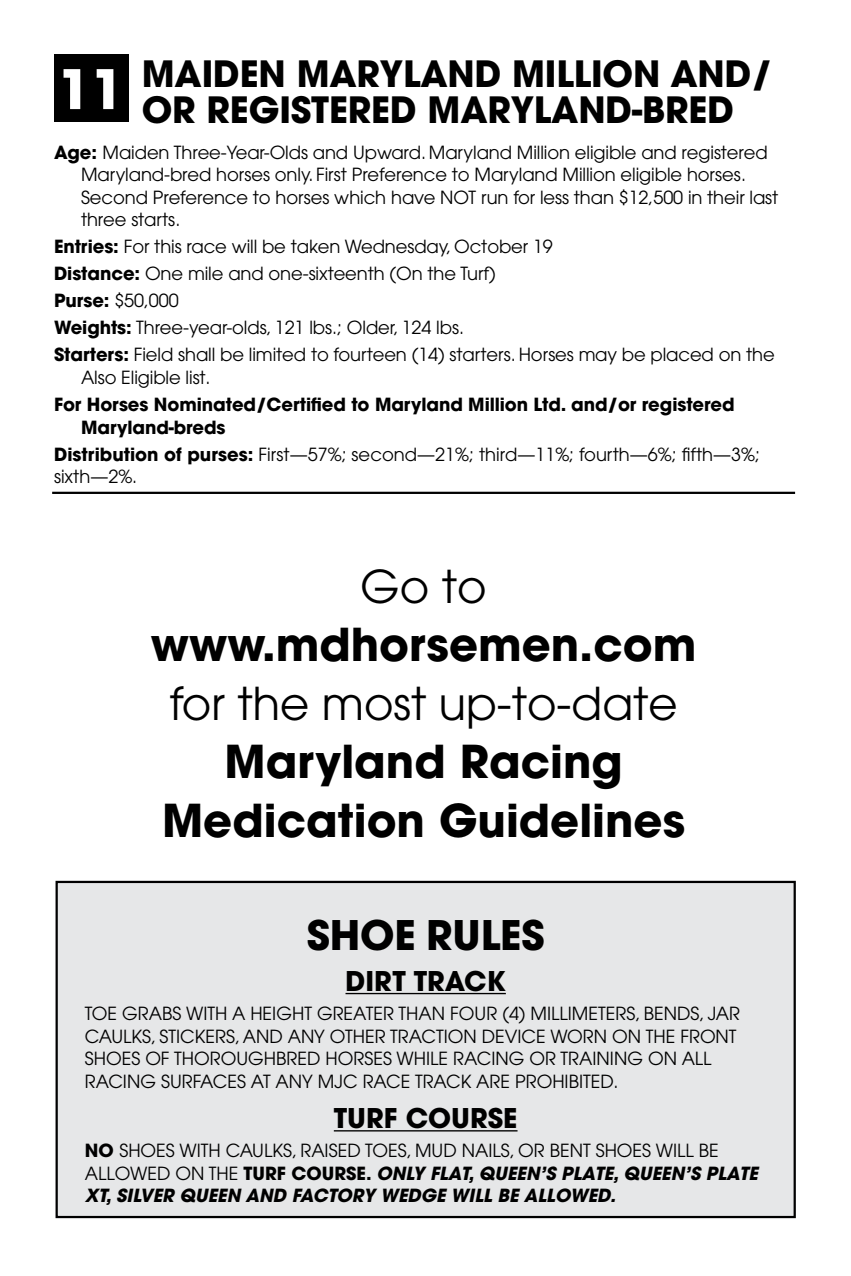
<style>
.page{position:relative;width:851px;height:1276px;background:#fff}
.page>*{position:absolute;margin:0;border:0;box-sizing:border-box;transform-origin:0 0}
.t1{font:700 54px "Avant Garde";color:#fff}
.t2{font:700 45px/58.5px "Avant Garde";color:#000;text-align:center}
.t3{font:45px "Avant Garde";color:#000}
.t4{font:700 40.5px "Avant Garde";letter-spacing:-.005em;color:#000}
.t5{font:700 36px/36px "Avant Garde";letter-spacing:-.005em;color:#000}
.t6{font:700 27px "Avant Garde";color:#000}
.t7{font:18px/22.5px "Avant Garde";letter-spacing:-.005em;color:#000}
.t8{font:italic 700 18px/22.5px "Avant Garde";color:#000}
.t9{font:700 18px/22.5px "Avant Garde";letter-spacing:-.005em;color:#000}
.s1{font-weight:700}
.s2{font-style:normal}
.s3{font-weight:400;font-style:normal}
</style>
<div class="page">
<div style="left:54px;top:54px;width:74px;height:68px;background:#000"></div>
<div style="left:57px;top:882px;width:737px;height:335px;background:#e6e7e8"></div>
<hr style="left:345px;top:993px;width:161px;height:1px;background:#000">
<hr style="left:334px;top:1130px;width:183px;height:1px;background:#000">
<div style="left:56px;top:881px;width:739px;height:337px;border:2px solid #000"></div>
<hr style="left:52px;top:492px;width:743px;height:2px;background:#000">
<h3 class="t5" style="left:142px;top:55px;width:632px">MAIDEN MARYLAND MILLION AND/<br>OR REGISTERED MARYLAND-BRED</h3>
<p class="t7" style="left:81px;top:141px;width:698px;text-indent:-27px"><span class="s1">Age:</span> Maiden Three-Year-Olds and Upward. Maryland Million eligible and registered Maryland-bred horses only. First Preference to Maryland Million eligible horses.<br>Second Preference to horses which have NOT run for less than $12,500 in their last three starts.</p>
<p class="t7" style="left:54px;top:233px;width:722px;line-height:27px"><span class="s1">Entries:</span> For this race will be taken Wednesday, October 19<br><span class="s1">Distance:</span> One mile and one-sixteenth (On the Turf)<br><span class="s1">Purse:</span> $50,000<br><span class="s1">Weights:</span> Three-year-olds, 121 lbs.; Older, 124 lbs.<br><span class="s1">Starters:</span> Field shall be limited to fourteen (14) starters. Horses may be placed on the</p>
<p class="t7" style="left:81px;top:366px;width:131px">Also Eligible list.</p>
<p class="t9" style="left:81px;top:393px;width:655px;text-indent:-27px">For Horses Nominated/Certified to Maryland Million Ltd. and/or registered<br>Maryland-breds</p>
<p class="t7" style="left:54px;top:443px;width:707px"><span class="s1">Distribution of purses:</span> First—57%; second—21%; third—11%; fourth—6%; fifth—3%; sixth—2%.</p>
<h1 class="t1" style="left:58px;top:54px;width:68px">11</h1>
<h2 class="t3" style="left:360px;top:560px;width:127px">Go to</h2>
<h2 class="t2" style="left:151px;top:615px;width:547px">www.mdhorsemen.com</h2>
<h2 class="t3" style="left:169px;top:677px;width:509px">for the most up-to-date</h2>
<h2 class="t2" style="left:162px;top:732px;width:524px">Maryland Racing<br>Medication Guidelines</h2>
<h3 class="t4" style="left:307px;top:909px;width:239px">SHOE RULES</h3>
<h3 class="t6" style="left:345px;top:963px;width:162px">DIRT TRACK</h3>
<p class="t7" style="left:85px;top:1002px;width:656px">TOE GRABS WITH A HEIGHT GREATER THAN FOUR (4) MILLIMETERS, BENDS, JAR CAULKS, STICKERS, AND ANY OTHER TRACTION DEVICE WORN ON THE FRONT SHOES OF THOROUGHBRED HORSES WHILE RACING OR TRAINING ON ALL RACING SURFACES AT ANY MJC RACE TRACK ARE PROHIBITED.</p>
<h3 class="t6" style="left:334px;top:1100px;width:185px">TURF COURSE</h3>
<p class="t8" style="left:85px;top:1139px;width:674px"><span class="s2">NO</span> <span class="s3">SHOES WITH CAULKS, RAISED TOES, MUD NAILS, OR BENT SHOES WILL BE<br>ALLOWED ON THE</span> <span class="s2">TURF COURSE.</span> ONLY FLAT, QUEEN’S PLATE, QUEEN’S PLATE<br>XT, SILVER QUEEN AND FACTORY WEDGE WILL BE ALLOWED.</p>
</div>
